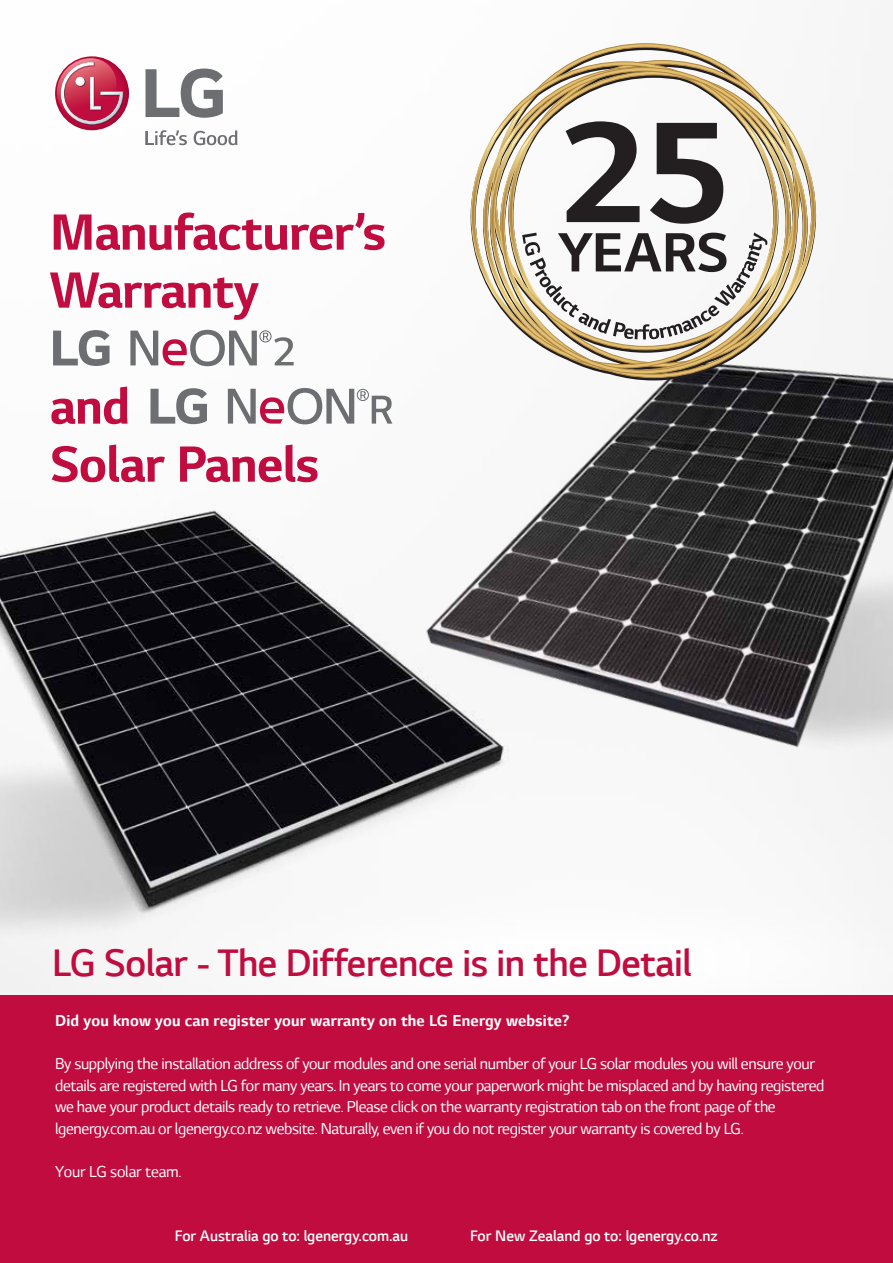
<style>
.page{position:relative;width:893px;height:1263px;background:#fff}
.page>*{position:absolute;margin:0;border:0;box-sizing:border-box;transform-origin:0 0}
.t1{font:700 57.75px/58.1px "LG Smart";letter-spacing:-.01em;color:#c00c3f}
.t2{font:300 43.5px "LG Smart";letter-spacing:-.01em;color:#c00c3f}
.t3{font:18px/21.6px "LG Smart";letter-spacing:-.02em;color:#fff}
.t4{font:700 18px "LG Smart";letter-spacing:.01em;color:#fff}
.t5{font:300 17.25px "LG Smart";color:#fff}
</style>
<div class="page">
<img style="left:392px;top:275px;width:501px;height:557px">
<img style="left:0;top:466px;width:553px;height:478px">
<div style="left:0;top:995px;width:893px;height:268px;background:#c00c3f"></div>
<svg style="left:145px;top:130px;width:42px;height:15px"></svg>
<svg style="left:194px;top:130px;width:43px;height:15px"></svg>
<svg style="left:145px;top:69px;width:78px;height:49px"></svg>
<svg style="left:55px;top:56px;width:74px;height:74px"></svg>
<svg style="left:55px;top:58px;width:69px;height:67px"></svg>
<svg style="left:53px;top:330px;width:57px;height:36px"></svg>
<svg style="left:130px;top:330px;width:164px;height:36px"></svg>
<svg style="left:150px;top:388px;width:57px;height:36px"></svg>
<svg style="left:228px;top:388px;width:164px;height:36px"></svg>
<svg style="left:807px;top:162px;width:9px;height:205px"></svg>
<svg style="left:574px;top:43px;width:143px;height:18px"></svg>
<svg style="left:471px;top:61px;width:257px;height:307px"></svg>
<svg style="left:500px;top:140px;width:307px;height:238px"></svg>
<svg style="left:490px;top:67px;width:307px;height:307px"></svg>
<svg style="left:522px;top:232px;width:245px;height:107px"></svg>
<h1 class="t1" style="left:50px;top:204px;width:338px">Manufacturer’s<br>Warranty</h1>
<h1 class="t1" style="left:50px;top:378px;width:271px">and<br>Solar Panels</h1>
<h2 class="t2" style="left:52px;top:939px;width:641px">LG Solar - The Difference is in the Detail</h2>
<p class="t4" style="left:55px;top:1010px;width:516px">Did you know you can register your warranty on the LG Energy website?</p>
<p class="t3" style="left:55px;top:1053px;width:771px">By supplying the installation address of your modules and one serial number of your LG solar modules you will ensure your details are registered with LG for many years. In years to come your paperwork might be misplaced and by having registered we have your product details ready to retrieve. Please click on the warranty registration tab on the front page of the lgenergy.com.au or lgenergy.co.nz website. Naturally, even if you do not register your warranty is covered by LG.</p>
<p class="t3" style="left:55px;top:1161px;width:128px">Your LG solar team.</p>
<p class="t5" style="left:175px;top:1226px;width:235px">For Australia go to: lgenergy.com.au</p>
<p class="t5" style="left:470px;top:1226px;width:249px">For New Zealand go to: lgenergy.co.nz</p>
</div>
